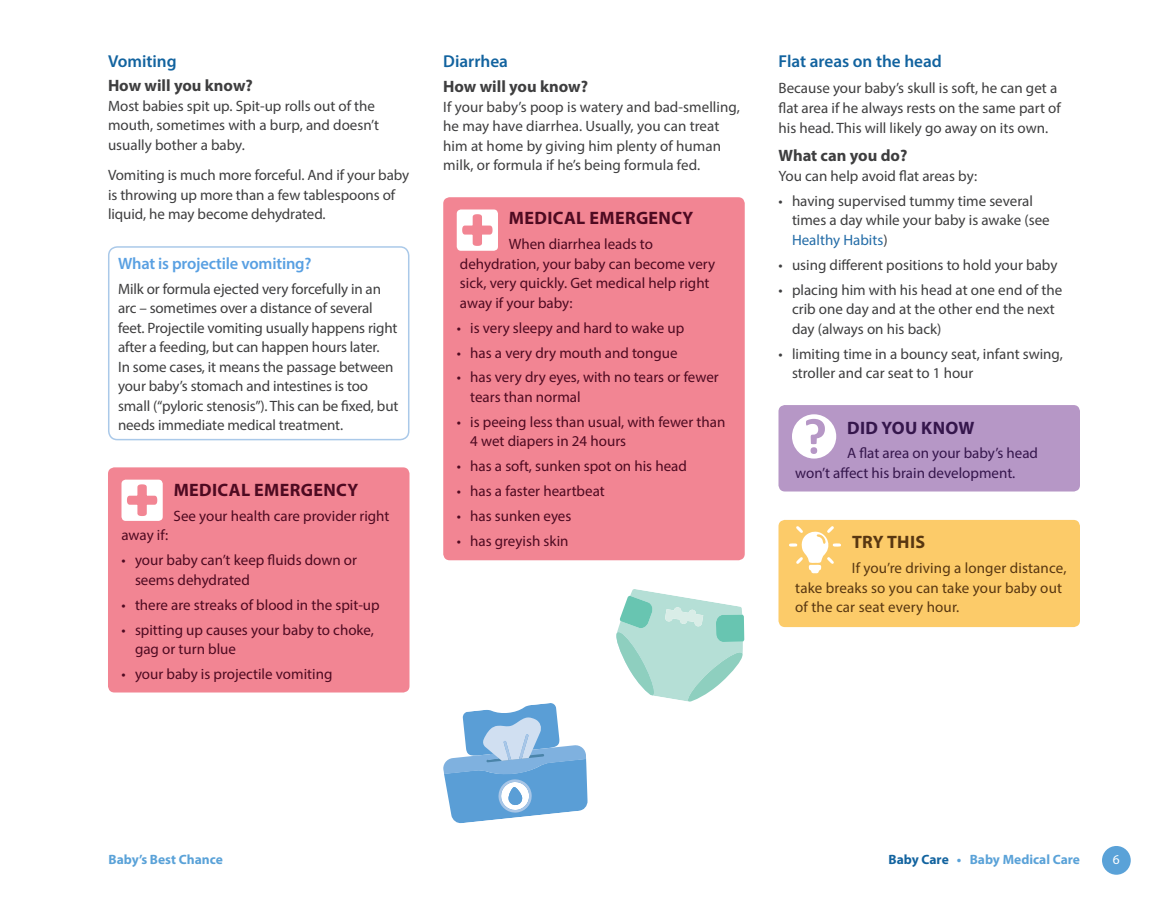
<style>
.page{position:relative;width:1161px;height:905px;background:#fff}
.page>*{position:absolute;margin:0;border:0;box-sizing:border-box;transform-origin:0 0}
.t1{font:700 18px "Myriad Pro";letter-spacing:.02em;color:#4e0a21}
.t2{font:700 18px "Myriad Pro";letter-spacing:.02em;color:#35164c}
.t3{font:700 18px "Myriad Pro";letter-spacing:.02em;color:#583711}
.t4{font:600 17.25px "Myriad Pro";color:#12639f}
.t5{font:700 16.5px "Myriad Pro";color:#3e3e3f}
.t6{font:600 16.5px "Myriad Pro";letter-spacing:-.01em;color:#59a0e2}
.t7{font:15px/19.5px "Myriad Pro";color:#3e3e3f}
.t8{font:15px/19.5px "Myriad Pro";color:#4e0a21}
.t9{font:15px/19.5px "Myriad Pro";letter-spacing:.01em;color:#583711}
.t10{font:15px/19.5px "Myriad Pro";color:#35164c}
.t11{font:700 13.5px "Myriad Pro";color:#5aa2d8}
.t12{font:13.5px "Myriad Pro";color:#fff}
.s1{color:#236ca7}
.s2{color:#12639f}
</style>
<div class="page">
<div style="left:1102px;top:846px;width:29px;height:28px;background:#5aa2d8;border-radius:50%"></div>
<div style="left:779px;top:405px;width:301px;height:86px;background:#b697c6;border-radius:6px"></div>
<div style="left:792px;top:414px;width:44px;height:44px;background:#fff;border-radius:50%"></div>
<div style="left:811px;top:447px;width:6px;height:7px;background:#b697c6;border-radius:50%"></div>
<svg style="left:806px;top:419px;width:19px;height:25px"></svg>
<div style="left:443px;top:197px;width:302px;height:363px;background:#f28593;border-radius:6px"></div>
<div style="left:457px;top:209px;width:41px;height:42px;background:#fff;border-radius:4px"></div>
<svg style="left:462px;top:214px;width:31px;height:32px"></svg>
<div style="left:779px;top:520px;width:301px;height:107px;background:#fccb69;border-radius:6px"></div>
<svg style="left:789px;top:526px;width:52px;height:47px"></svg>
<svg style="left:443px;top:703px;width:145px;height:120px"></svg>
<svg style="left:616px;top:589px;width:128px;height:112px"></svg>
<div style="left:108px;top:467px;width:301px;height:225px;background:#f28593;border-radius:6px"></div>
<div style="left:122px;top:479px;width:41px;height:42px;background:#fff;border-radius:4px"></div>
<svg style="left:127px;top:484px;width:31px;height:32px"></svg>
<div style="left:108px;top:246px;width:301px;height:194px;border:2px solid #aac9e9;border-radius:9px"></div>
<p class="t4" style="left:108px;top:50px;width:70px">Vomiting</p>
<p class="t5" style="left:108px;top:75px;width:146px">How will you know?</p>
<p class="t7" style="left:108px;top:96px;width:273px">Most babies spit up. Spit-up rolls out of the mouth, sometimes with a burp, and doesn’t usually bother a baby.</p>
<p class="t7" style="left:108px;top:165px;width:303px">Vomiting is much more forceful. And if your baby is throwing up more than a few tablespoons of liquid, he may become dehydrated.</p>
<p class="t6" style="left:118px;top:253px;width:195px">What is projectile vomiting?</p>
<p class="t7" style="left:118px;top:278px;width:282px">Milk or formula ejected very forcefully in an arc – sometimes over a distance of several feet. Projectile vomiting usually happens right after a feeding, but can happen hours later.<br>In some cases, it means the passage between your baby’s stomach and intestines is too small (“pyloric stenosis”). This can be fixed, but needs immediate medical treatment.</p>
<p class="t1" style="left:174px;top:478px;width:186px">MEDICAL EMERGENCY</p>
<p class="t8" style="left:174px;top:506px;width:217px">See your health care provider right</p>
<p class="t8" style="left:122px;top:525px;width:48px">away if:</p>
<p class="t8" style="left:135px;top:550px;width:224px;text-indent:-14px">• your baby can’t keep fluids down or seems dehydrated</p>
<p class="t8" style="left:122px;top:594px;width:260px">• there are streaks of blood in the spit-up</p>
<p class="t8" style="left:135px;top:619px;width:241px;text-indent:-14px">• spitting up causes your baby to choke, gag or turn blue</p>
<p class="t8" style="left:122px;top:664px;width:212px">• your baby is projectile vomiting</p>
<p class="t4" style="left:443px;top:50px;width:66px">Diarrhea</p>
<p class="t5" style="left:443px;top:76px;width:146px">How will you know?</p>
<p class="t7" style="left:443px;top:96px;width:298px">If your baby’s poop is watery and bad-smelling, he may have diarrhea. Usually, you can treat him at home by giving him plenty of human milk, or formula if he’s being formula fed.</p>
<p class="t1" style="left:509px;top:206px;width:186px">MEDICAL EMERGENCY</p>
<p class="t8" style="left:460px;top:234px;width:257px;text-indent:49px">When diarrhea leads to dehydration, your baby can become very sick, very quickly. Get medical help right away if your baby:</p>
<p class="t8" style="left:457px;top:317px;width:229px">• is very sleepy and hard to wake up</p>
<p class="t8" style="left:457px;top:342px;width:222px">• has a very dry mouth and tongue</p>
<p class="t8" style="left:470px;top:367px;width:250px;text-indent:-14px">• has very dry eyes, with no tears or fewer tears than normal</p>
<p class="t8" style="left:470px;top:412px;width:257px;text-indent:-14px">• is peeing less than usual, with fewer than<br>4 wet diapers in 24 hours</p>
<p class="t8" style="left:457px;top:456px;width:232px">• has a soft, sunken spot on his head</p>
<p class="t8" style="left:457px;top:481px;width:150px">• has a faster heartbeat</p>
<p class="t8" style="left:457px;top:506px;width:116px">• has sunken eyes</p>
<p class="t8" style="left:457px;top:531px;width:113px">• has greyish skin</p>
<p class="t3" style="left:852px;top:530px;width:75px">TRY THIS</p>
<p class="t9" style="left:795px;top:558px;width:273px;text-indent:57px">If you’re driving a longer distance, take breaks so you can take your baby out of the car seat every hour.</p>
<p class="t4" style="left:778px;top:50px;width:165px">Flat areas on the head</p>
<p class="t7" style="left:778px;top:78px;width:284px">Because your baby’s skull is soft, he can get a flat area if he always rests on the same part of his head. This will likely go away on its own.</p>
<p class="t5" style="left:778px;top:145px;width:130px">What can you do?</p>
<p class="t7" style="left:778px;top:166px;width:200px">You can help avoid flat areas by:</p>
<p class="t7" style="left:792px;top:191px;width:259px;text-indent:-14px">• having supervised tummy time several times a day while your baby is awake (see<br><span class="s1">Healthy Habits</span>)</p>
<p class="t7" style="left:778px;top:255px;width:280px">• using different positions to hold your baby</p>
<p class="t7" style="left:792px;top:279px;width:272px;text-indent:-14px">• placing him with his head at one end of the crib one day and at the other end the next day (always on his back)</p>
<p class="t7" style="left:792px;top:343px;width:272px;text-indent:-14px">• limiting time in a bouncy seat, infant swing, stroller and car seat to 1 hour</p>
<p class="t2" style="left:847px;top:416px;width:129px">DID YOU KNOW</p>
<p class="t10" style="left:795px;top:443px;width:244px;text-indent:52px">A flat area on your baby’s head won’t affect his brain development.</p>
<p class="t11" style="left:109px;top:851px;width:116px">Baby’s Best Chance</p>
<p class="t11" style="left:889px;top:851px;width:193px"><span class="s2">Baby Care</span> • Baby Medical Care</p>
<p class="t12" style="left:1113px;top:851px;width:8px">6</p>
</div>
